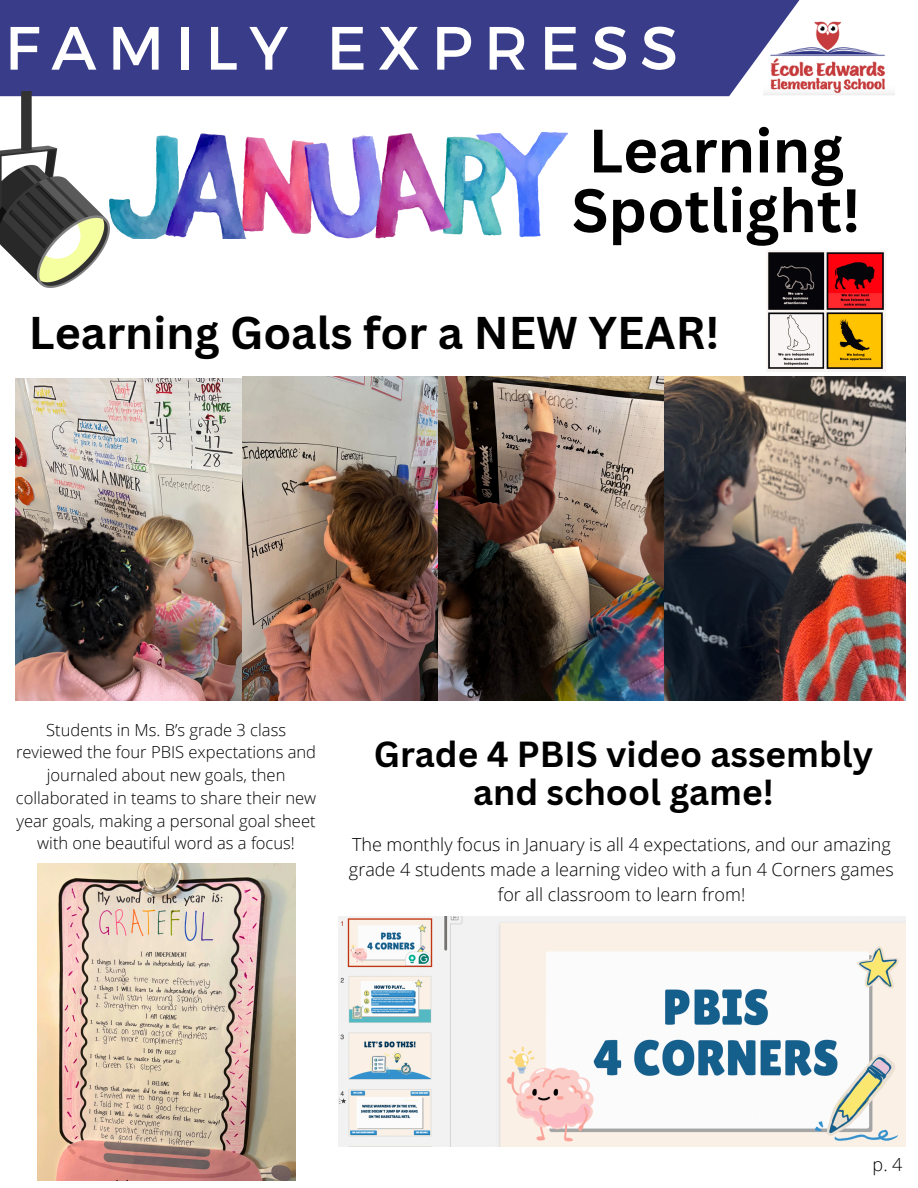
<style>
.page{position:relative;width:918px;height:1188px;background:#fff}
.page>*{position:absolute;margin:0;border:0;box-sizing:border-box;transform-origin:0 0}
.t1{font:61.05px "Montserrat";letter-spacing:.185em;color:#fff}
.t2{font:700 59.85px/59.7px "Canva Sans";color:#000}
.t3{font:700 44.7px "Canva Sans";color:#000}
.t4{font:700 35.25px/38.2px "Canva Sans";color:#000;text-align:center}
.t5{font:300 18px/24.8px "Open Sans";color:#000;text-align:center}
.t6{font:300 16.5px/22.8px "Open Sans";color:#000;text-align:center}
</style>
<div class="page">
<img style="left:799px;top:21px;width:96px;height:74px">
<div style="left:0;top:0;width:799px;height:96px;background:#393c88"></div>
<img style="left:109px;top:132px;width:458px;height:106px">
<img style="left:0;top:92px;width:109px;height:196px">
<img style="left:338px;top:916px;width:567px;height:231px">
<img style="left:438px;top:377px;width:468px;height:324px">
<img style="left:15px;top:378px;width:227px;height:322px">
<img style="left:242px;top:377px;width:196px;height:324px">
<img style="left:767px;top:251px;width:118px;height:119px">
<img style="left:37px;top:863px;width:258px;height:317px">
<h1 class="t1" style="left:5px;top:8px;width:675px">FAMILY EXPRESS</h1>
<p class="t2" style="left:572px;top:119px;width:290px">Learning<br>Spotlight!</p>
<p class="t3" style="left:29px;top:302px;width:692px">Learning Goals for a NEW YEAR!</p>
<p class="t6" style="left:16px;top:718px;width:302px">Students in Ms. B’s grade 3 class reviewed the four PBIS expectations and journaled about new goals, then collaborated in teams to share their new year goals, making a personal goal sheet with one beautiful word as a focus!</p>
<h2 class="t4" style="left:374px;top:734px;width:501px">Grade 4 PBIS video assembly and school game!</h2>
<p class="t5" style="left:349px;top:832px;width:546px">The monthly focus in January is all 4 expectations, and our amazing grade 4 students made a learning video with a fun 4 Corners games for all classroom to learn from!</p>
<h3 class="t5" style="left:873px;top:1151px;width:31px">p. 4</h3>
</div>
